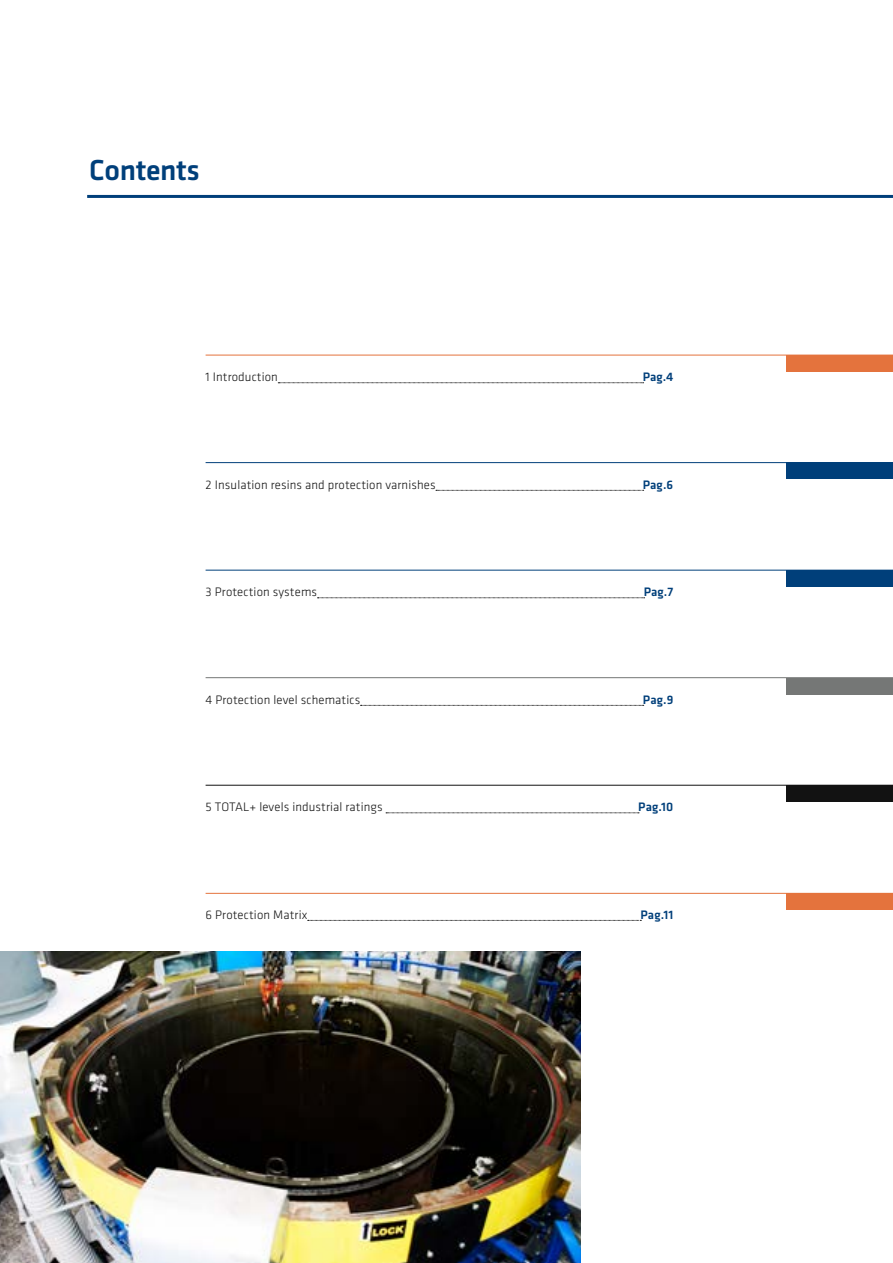
<style>
.page{position:relative;width:893px;height:1263px;background:#fff}
.page>*{position:absolute;margin:0;border:0;box-sizing:border-box;transform-origin:0 0}
.t1{font:500 30px "Klavika";letter-spacing:-.01em;color:#003f7a}
.t2{font:300 12.75px "Klavika";letter-spacing:.01em;color:#121212}
.t3{font:500 12.75px "Klavika";letter-spacing:.01em;color:#003f7a}
</style>
<div class="page">
<hr style="left:87px;top:195px;width:806px;height:3px;background:#003f7a">
<div style="left:787px;top:355px;width:106px;height:16px;background:#e4733d"></div>
<svg style="left:278px;top:382px;width:366px;height:1px"></svg>
<svg style="left:436px;top:490px;width:208px;height:1px"></svg>
<svg style="left:317px;top:597px;width:328px;height:1px"></svg>
<svg style="left:361px;top:705px;width:283px;height:1px"></svg>
<svg style="left:386px;top:812px;width:253px;height:1px"></svg>
<svg style="left:308px;top:920px;width:333px;height:1px"></svg>
<div style="left:787px;top:462px;width:106px;height:17px;background:#003f7a"></div>
<div style="left:787px;top:570px;width:106px;height:17px;background:#003f7a"></div>
<div style="left:787px;top:678px;width:106px;height:17px;background:#757776"></div>
<div style="left:787px;top:785px;width:106px;height:17px;background:#121212"></div>
<hr style="left:206px;top:355px;width:687px;height:1px;background:#e4733d">
<hr style="left:206px;top:462px;width:687px;height:1px;background:#003f7a">
<hr style="left:206px;top:677px;width:687px;height:1px;background:#757776">
<hr style="left:206px;top:785px;width:687px;height:1px;background:#121212">
<hr style="left:206px;top:570px;width:687px;height:1px;background:#003f7a">
<div style="left:787px;top:893px;width:106px;height:17px;background:#e4733d"></div>
<hr style="left:206px;top:893px;width:687px;height:1px;background:#e4733d">
<img style="left:0;top:951px;width:580px;height:312px">
<h1 class="t1" style="left:89px;top:154px;width:112px">Contents</h1>
<p class="t2" style="left:206px;top:370px;width:74px">1 Introduction</p>
<p class="t3" style="left:643px;top:370px;width:32px">Pag.4</p>
<p class="t2" style="left:206px;top:477px;width:232px">2 Insulation resins and protection varnishes</p>
<p class="t3" style="left:643px;top:477px;width:32px">Pag.6</p>
<p class="t2" style="left:206px;top:585px;width:113px">3 Protection systems</p>
<p class="t3" style="left:644px;top:585px;width:31px">Pag.7</p>
<p class="t2" style="left:206px;top:692px;width:156px">4 Protection level schematics</p>
<p class="t3" style="left:643px;top:692px;width:32px">Pag.9</p>
<p class="t2" style="left:206px;top:800px;width:179px">5 TOTAL+ levels industrial ratings</p>
<p class="t3" style="left:638px;top:800px;width:37px">Pag.10</p>
<p class="t2" style="left:206px;top:907px;width:103px">6 Protection Matrix</p>
<p class="t3" style="left:640px;top:907px;width:34px">Pag.11</p>
</div>
